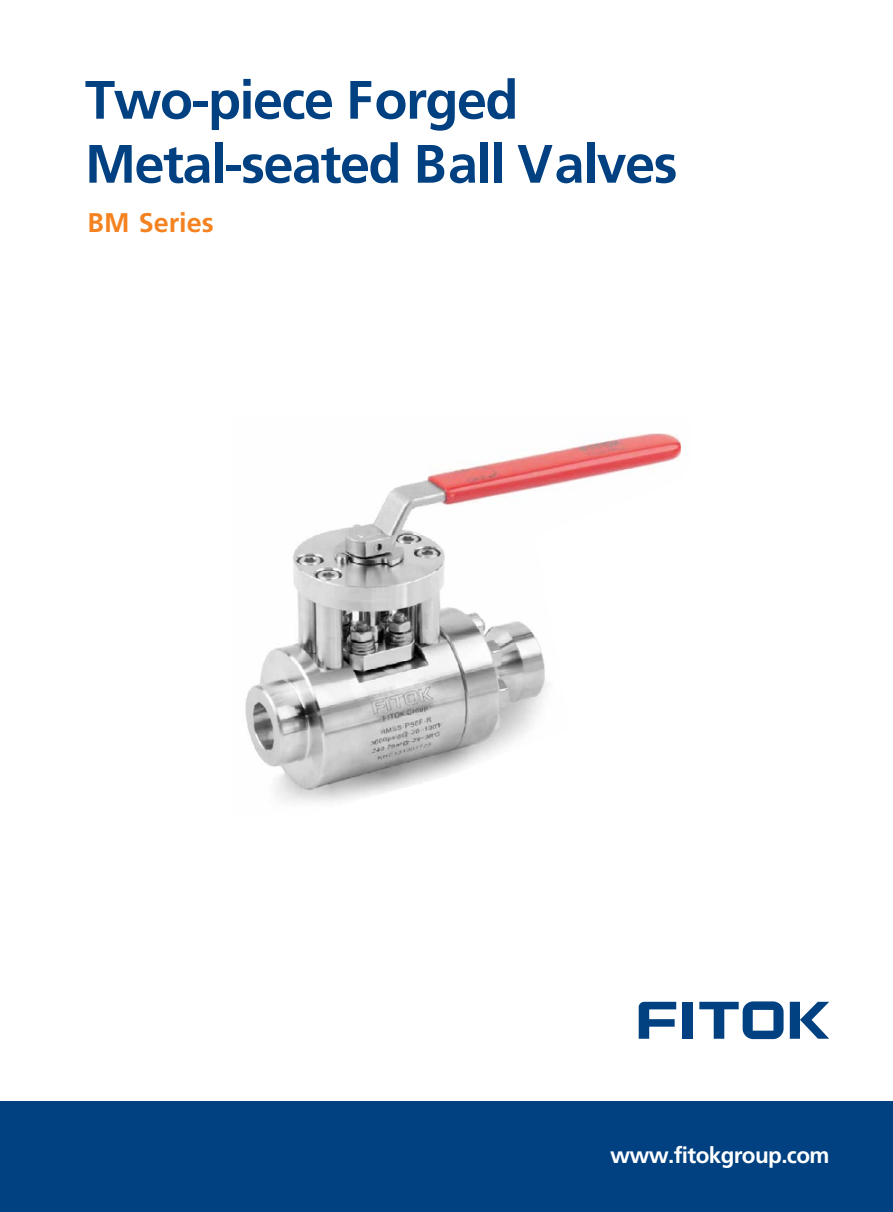
<style>
.page{position:relative;width:893px;height:1212px;background:#fff}
.page>*{position:absolute;margin:0;border:0;box-sizing:border-box;transform-origin:0 0}
.t1{font:300 54px/64.1px "Frutiger CE";letter-spacing:-.03em;color:#014181}
.t2{font:300 27px "Frutiger CE";color:#f58220}
.t3{font:300 22.5px "Frutiger CE";letter-spacing:-.03em;color:#fff}
</style>
<div class="page">
<div style="left:0;top:1101px;width:893px;height:111px;background:#014181"></div>
<div style="left:682px;top:1002px;width:11px;height:37px;background:#014181"></div>
<svg style="left:790px;top:1002px;width:39px;height:37px"></svg>
<svg style="left:639px;top:1002px;width:37px;height:37px"></svg>
<svg style="left:699px;top:1001px;width:84px;height:38px"></svg>
<img style="left:245px;top:433px;width:421px;height:369px">
<img style="left:428px;top:434px;width:253px;height:71px">
<p class="t1" style="left:85px;top:72px;width:594px">Two-piece Forged<br>Metal-seated Ball Valves</p>
<p class="t2" style="left:88px;top:212px;width:128px">BM Series</p>
<p class="t3" style="left:610px;top:1146px;width:221px">www.fitokgroup.com</p>
</div>
